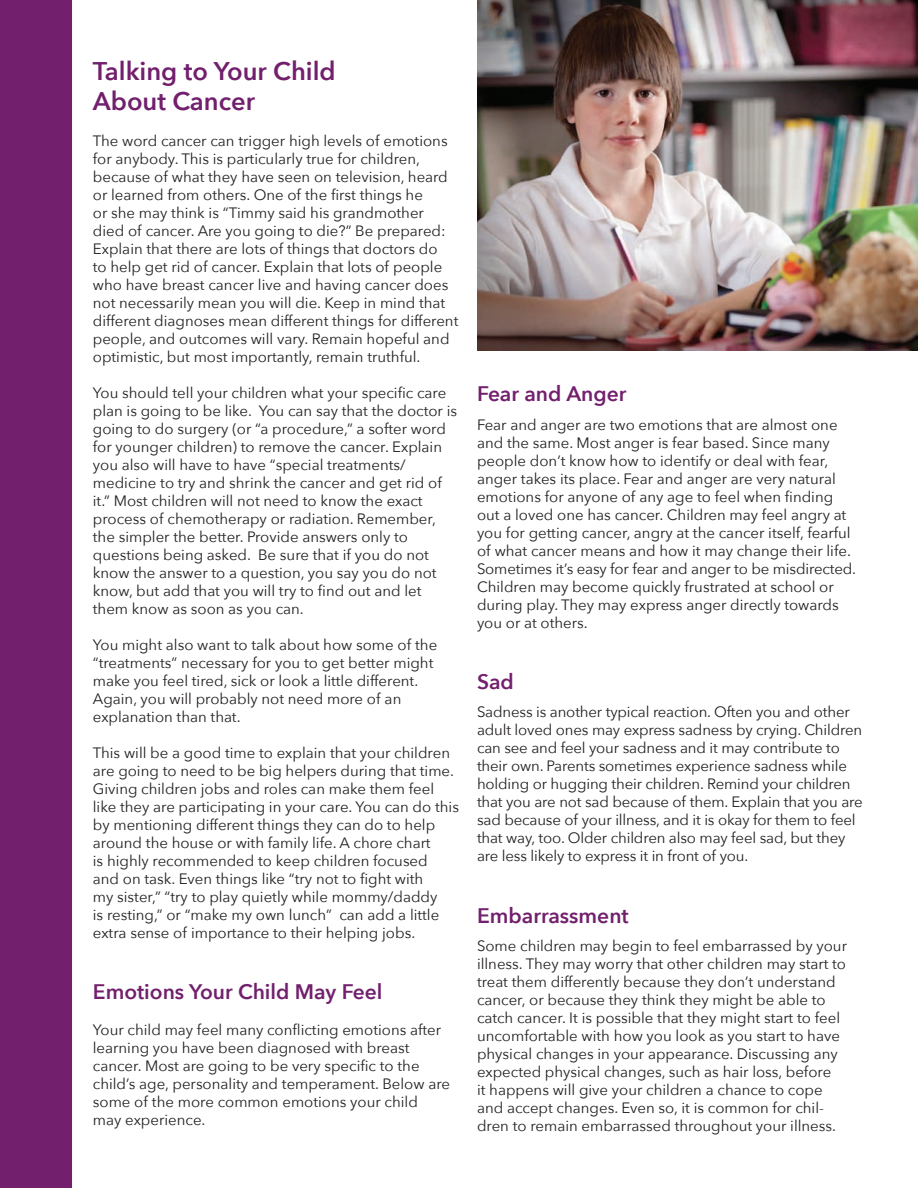
<style>
.page{position:relative;width:918px;height:1188px;background:#fff}
.page>*{position:absolute;margin:0;border:0;box-sizing:border-box;transform-origin:0 0}
.t1{font:600 25.5px/30.6px "Avenir Next";color:#72206d}
.t2{font:600 21px "Avenir Next";color:#72206d}
.t3{font:15px/18px "Avenir Next";color:#231f20}
</style>
<div class="page">
<img style="left:477px;top:0;width:441px;height:351px">
<div style="left:0;top:0;width:71px;height:1188px;background:#72206d"></div>
<div style="left:0;top:0;width:72px;height:1188px;border:2px solid #72206d"></div>
<h1 class="t1" style="left:93px;top:55px;width:244px">Talking to Your Child<br>About Cancer</h1>
<p class="t3" style="left:93px;top:131px;width:367px">The word cancer can trigger high levels of emotions for anybody. This is particularly true for children, because of what they have seen on television, heard or learned from others. One of the first things he<br>or she may think is “Timmy said his grandmother died of cancer. Are you going to die?” Be prepared:<br>Explain that there are lots of things that doctors do<br>to help get rid of cancer. Explain that lots of people who have breast cancer live and having cancer does not necessarily mean you will die. Keep in mind that different diagnoses mean different things for different people, and outcomes will vary. Remain hopeful and optimistic, but most importantly, remain truthful.</p>
<p class="t3" style="left:93px;top:383px;width:366px">You should tell your children what your specific care plan is going to be like. You can say that the doctor is going to do surgery (or “a procedure,” a softer word for younger children) to remove the cancer. Explain you also will have to have “special treatments/ medicine to try and shrink the cancer and get rid of it.” Most children will not need to know the exact process of chemotherapy or radiation. Remember, the simpler the better. Provide answers only to questions being asked. Be sure that if you do not know the answer to a question, you say you do not know, but add that you will try to find out and let them know as soon as you can.</p>
<p class="t3" style="left:93px;top:635px;width:346px">You might also want to talk about how some of the “treatments” necessary for you to get better might make you feel tired, sick or look a little different.<br>Again, you will probably not need more of an explanation than that.</p>
<p class="t3" style="left:93px;top:743px;width:368px">This will be a good time to explain that your children are going to need to be big helpers during that time.<br>Giving children jobs and roles can make them feel like they are participating in your care. You can do this by mentioning different things they can do to help around the house or with family life. A chore chart<br>is highly recommended to keep children focused<br>and on task. Even things like “try not to fight with<br>my sister,” “try to play quietly while mommy/daddy<br>is resting,” or “make my own lunch” can add a little extra sense of importance to their helping jobs.</p>
<h2 class="t2" style="left:93px;top:974px;width:291px">Emotions Your Child May Feel</h2>
<p class="t3" style="left:93px;top:1020px;width:359px">Your child may feel many conflicting emotions after learning you have been diagnosed with breast cancer. Most are going to be very specific to the child’s age, personality and temperament. Below are some of the more common emotions your child may experience.</p>
<h2 class="t2" style="left:477px;top:376px;width:151px">Fear and Anger</h2>
<p class="t3" style="left:477px;top:415px;width:381px">Fear and anger are two emotions that are almost one and the same. Most anger is fear based. Since many people don’t know how to identify or deal with fear, anger takes its place. Fear and anger are very natural emotions for anyone of any age to feel when finding out a loved one has cancer. Children may feel angry at you for getting cancer, angry at the cancer itself, fearful of what cancer means and how it may change their life.<br>Sometimes it’s easy for fear and anger to be misdirected.<br>Children may become quickly frustrated at school or during play. They may express anger directly towards you or at others.</p>
<h2 class="t2" style="left:477px;top:664px;width:38px">Sad</h2>
<p class="t3" style="left:477px;top:703px;width:387px">Sadness is another typical reaction. Often you and other adult loved ones may express sadness by crying. Children can see and feel your sadness and it may contribute to their own. Parents sometimes experience sadness while holding or hugging their children. Remind your children that you are not sad because of them. Explain that you are sad because of your illness, and it is okay for them to feel that way, too. Older children also may feel sad, but they are less likely to express it in front of you.</p>
<h2 class="t2" style="left:477px;top:897px;width:153px">Embarrassment</h2>
<p class="t3" style="left:477px;top:936px;width:372px">Some children may begin to feel embarrassed by your illness. They may worry that other children may start to treat them differently because they don’t understand cancer, or because they think they might be able to catch cancer. It is possible that they might start to feel uncomfortable with how you look as you start to have physical changes in your appearance. Discussing any expected physical changes, such as hair loss, before<br>it happens will give your children a chance to cope and accept changes. Even so, it is common for chil&shy;dren to remain embarrassed throughout your illness.</p>
</div>
